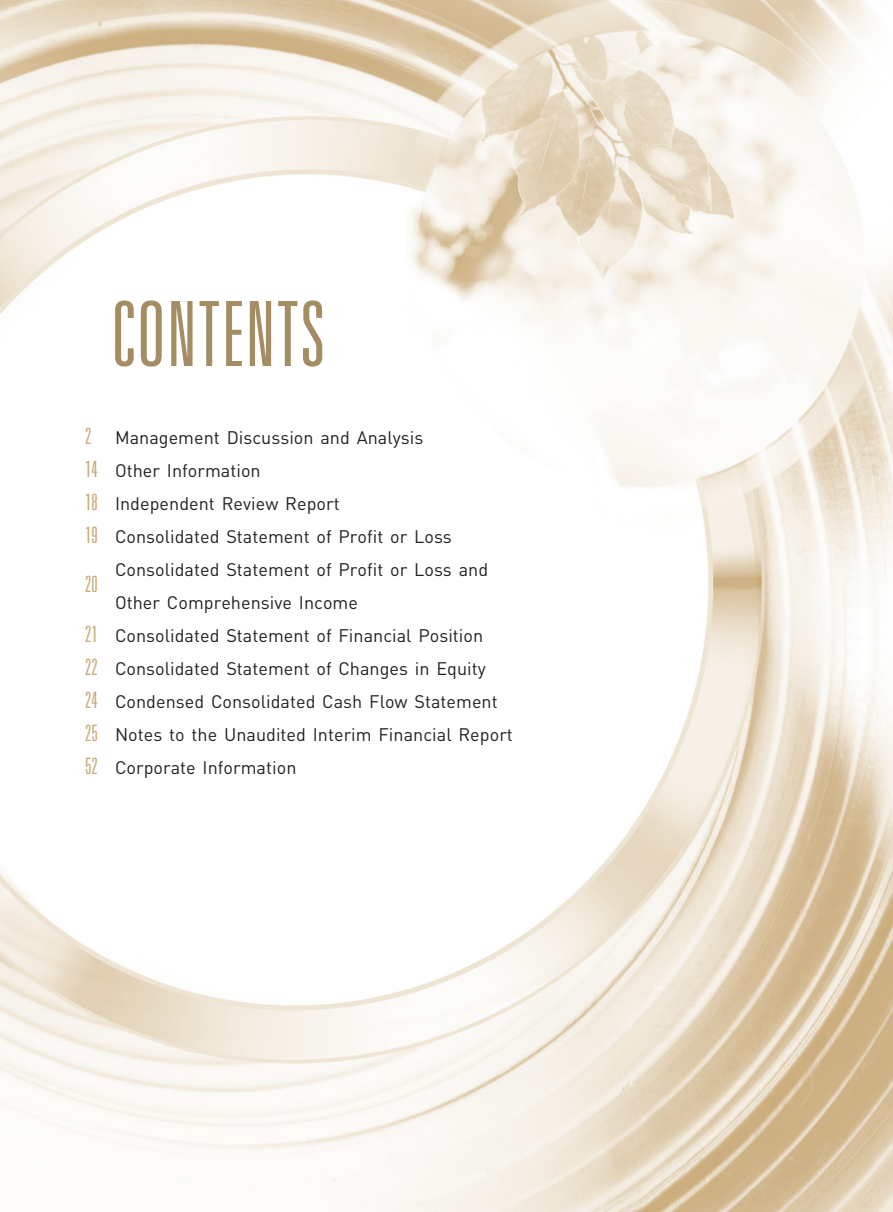
<style>
.page{position:relative;width:893px;height:1212px;background:#fff}
.page>*{position:absolute;margin:0;border:0;box-sizing:border-box;transform-origin:0 0}
.t1{font:300 ultra-condensed 90px "Univers LT Std";letter-spacing:.005em;color:#a58d63}
.t2{font:300 ultra-condensed 22.5px "Univers LT Std";letter-spacing:.005em;color:#c8a977}
.t3{font:18px/33px "DIN Pro";color:#231f20}
</style>
<div class="page">
<img style="left:0;top:0;width:893px;height:1212px">
<h1 class="t1" style="left:111px;top:287px;width:216px">CONTENTS</h1>
<p class="t2" style="left:85px;top:424px;width:8px">2</p>
<p class="t3" style="left:115px;top:420px;width:310px">Management Discussion and Analysis</p>
<p class="t2" style="left:85px;top:457px;width:14px">14</p>
<p class="t3" style="left:115px;top:453px;width:147px">Other Information</p>
<p class="t2" style="left:85px;top:490px;width:14px">18</p>
<p class="t3" style="left:115px;top:486px;width:226px">Independent Review Report</p>
<p class="t2" style="left:85px;top:523px;width:14px">19</p>
<p class="t3" style="left:115px;top:519px;width:338px">Consolidated Statement of Profit or Loss</p>
<p class="t2" style="left:85px;top:573px;width:14px">20</p>
<p class="t3" style="left:115px;top:552px;width:375px">Consolidated Statement of Profit or Loss and<br>Other Comprehensive Income</p>
<p class="t2" style="left:85px;top:622px;width:14px">21</p>
<p class="t3" style="left:115px;top:618px;width:370px">Consolidated Statement of Financial Position</p>
<p class="t2" style="left:85px;top:655px;width:14px">22</p>
<p class="t3" style="left:115px;top:651px;width:372px">Consolidated Statement of Changes in Equity</p>
<p class="t2" style="left:85px;top:688px;width:14px">24</p>
<p class="t3" style="left:115px;top:684px;width:384px">Condensed Consolidated Cash Flow Statement</p>
<p class="t2" style="left:85px;top:721px;width:14px">25</p>
<p class="t3" style="left:115px;top:717px;width:399px">Notes to the Unaudited Interim Financial Report</p>
<p class="t2" style="left:85px;top:754px;width:14px">52</p>
<p class="t3" style="left:115px;top:750px;width:183px">Corporate Information</p>
</div>
